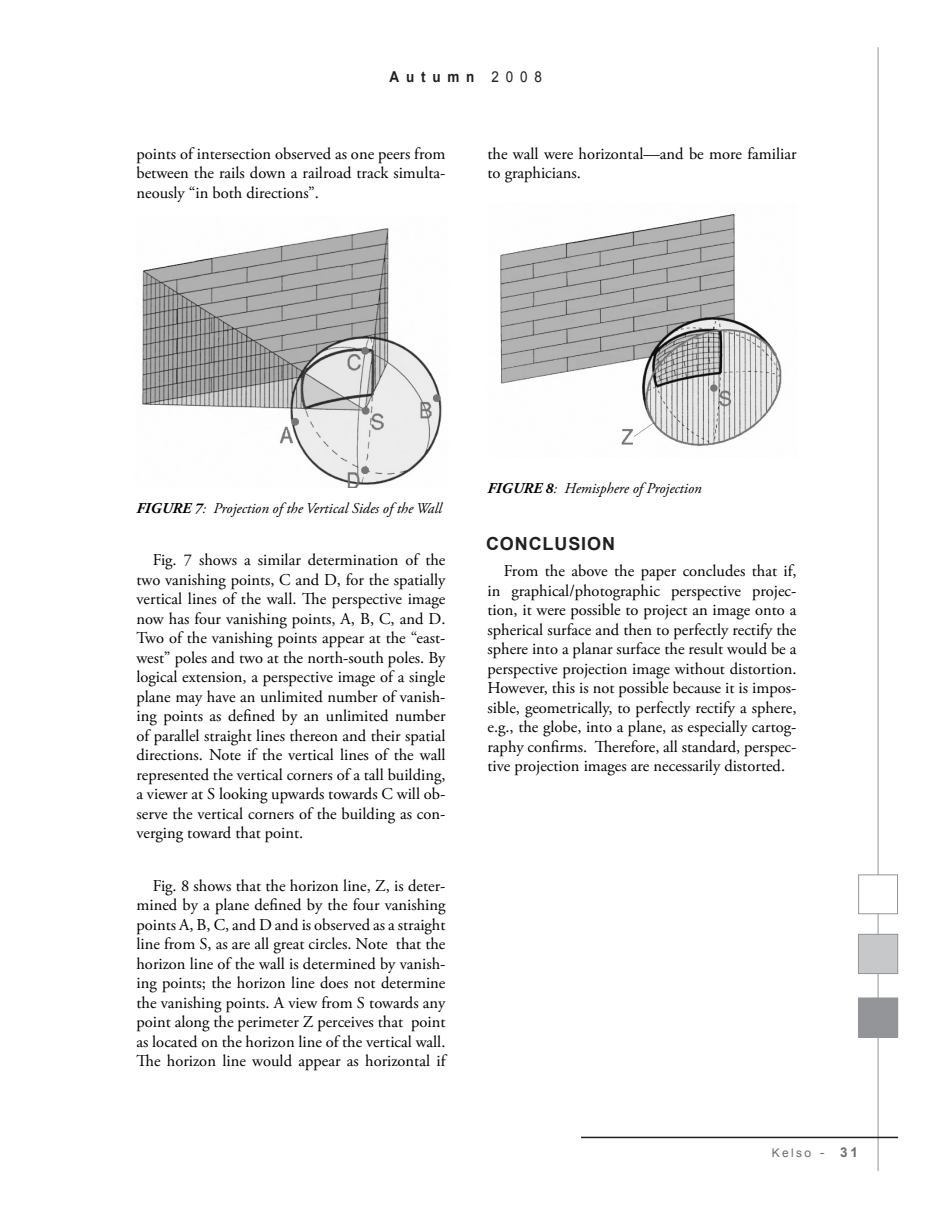
<style>
.page{position:relative;width:945px;height:1215px;background:#fff}
.page>*{position:absolute;margin:0;border:0;box-sizing:border-box;transform-origin:0 0}
.t1{font:700 18px "Arial";letter-spacing:.05em;color:#231f20}
.t2{font:16.5px/19.5px "Adobe Garamond Pro";color:#000;text-align:justify}
.t3{font:italic 15px "Adobe Garamond Pro";color:#000}
.t4{font:700 15px "Arial";letter-spacing:.5em;color:#231f20;scale:.9 1}
.t5{font:12px "Arial";letter-spacing:.2em;color:#6c6d70}
.s1{font-weight:400}
.s2{font-weight:700}
.s3{font-size:13.5px}
.s4{font-weight:700;font-size:13.5px}
</style>
<div class="page">
<hr style="left:878px;top:47px;width:1px;height:1124px;background:#939598">
<div style="left:858px;top:998px;width:40px;height:39px;background:#939598"></div>
<div style="left:858px;top:998px;width:40px;height:40px;border:1px solid #939598"></div>
<div style="left:858px;top:934px;width:40px;height:40px;background:#c7c8ca"></div>
<div style="left:858px;top:934px;width:40px;height:40px;border:1px solid #939598"></div>
<div style="left:859px;top:875px;width:39px;height:39px;background:#fff"></div>
<div style="left:858px;top:874px;width:40px;height:40px;border:1px solid #939598"></div>
<hr style="left:581px;top:1137px;width:317px;height:1px;background:#231f20">
<img style="left:142px;top:228px;width:300px;height:259px">
<img style="left:500px;top:214px;width:282px;height:232px">
<p class="t4" style="left:390px;top:69px;width:171px">Autumn <span class="s1">2008</span></p>
<p class="t2" style="left:136px;top:145px;width:311px">points of intersection observed as one peers from between the rails down a railroad track simulta&shy;neously “in both directions”.</p>
<p class="t2" style="left:487px;top:145px;width:311px">the wall were horizontal—and be more familiar to graphicians.</p>
<p class="t3" style="left:136px;top:502px;width:307px"><span class="s2">FIGURE 7</span>: Projection of the Vertical Sides of the Wall</p>
<p class="t2" style="left:137px;top:552px;width:311px;text-indent:16px">Fig. 7 shows a similar determination of the two vanishing points, C and D, for the spatially vertical lines of the wall. The perspective image now has four vanishing points, A, B, C, and D.<br>Two of the vanishing points appear at the “east&shy;west” poles and two at the north-south poles. By logical extension, a perspective image of a single plane may have an unlimited number of vanish&shy;ing points as defined by an unlimited number of parallel straight lines thereon and their spatial directions. Note if the vertical lines of the wall represented the vertical corners of a tall building, a viewer at S looking upwards towards C will ob&shy;serve the vertical corners of the building as con&shy;verging toward that point.</p>
<p class="t2" style="left:137px;top:877px;width:311px;text-indent:16px">Fig. 8 shows that the horizon line, Z, is deter&shy;mined by a plane defined by the four vanishing points A, B, C, and D and is observed as a straight line from S, as are all great circles. Note that the horizon line of the wall is determined by vanish&shy;ing points; the horizon line does not determine the vanishing points. A view from S towards any point along the perimeter Z perceives that point as located on the horizon line of the vertical wall.<br>The horizon line would appear as horizontal if</p>
<p class="t3" style="left:488px;top:482px;width:216px"><span class="s2">FIGURE 8</span>: Hemisphere of Projection</p>
<p class="t1" style="left:486px;top:534px;width:131px">CONCLUSION</p>
<p class="t2" style="left:488px;top:563px;width:311px;text-indent:16px">From the above the paper concludes that if, in graphical/photographic perspective projec&shy;tion, it were possible to project an image onto a spherical surface and then to perfectly rectify the sphere into a planar surface the result would be a perspective projection image without distortion.<br>However, this is not possible because it is impos&shy;sible, geometrically, to perfectly rectify a sphere, e.g., the globe, into a plane, as especially cartog&shy;raphy confirms. Therefore, all standard, perspec&shy;tive projection images are necessarily distorted.</p>
<p class="t5" style="left:772px;top:1146px;width:88px">Kelso <span class="s3">-</span> <span class="s4">31</span></p>
</div>
